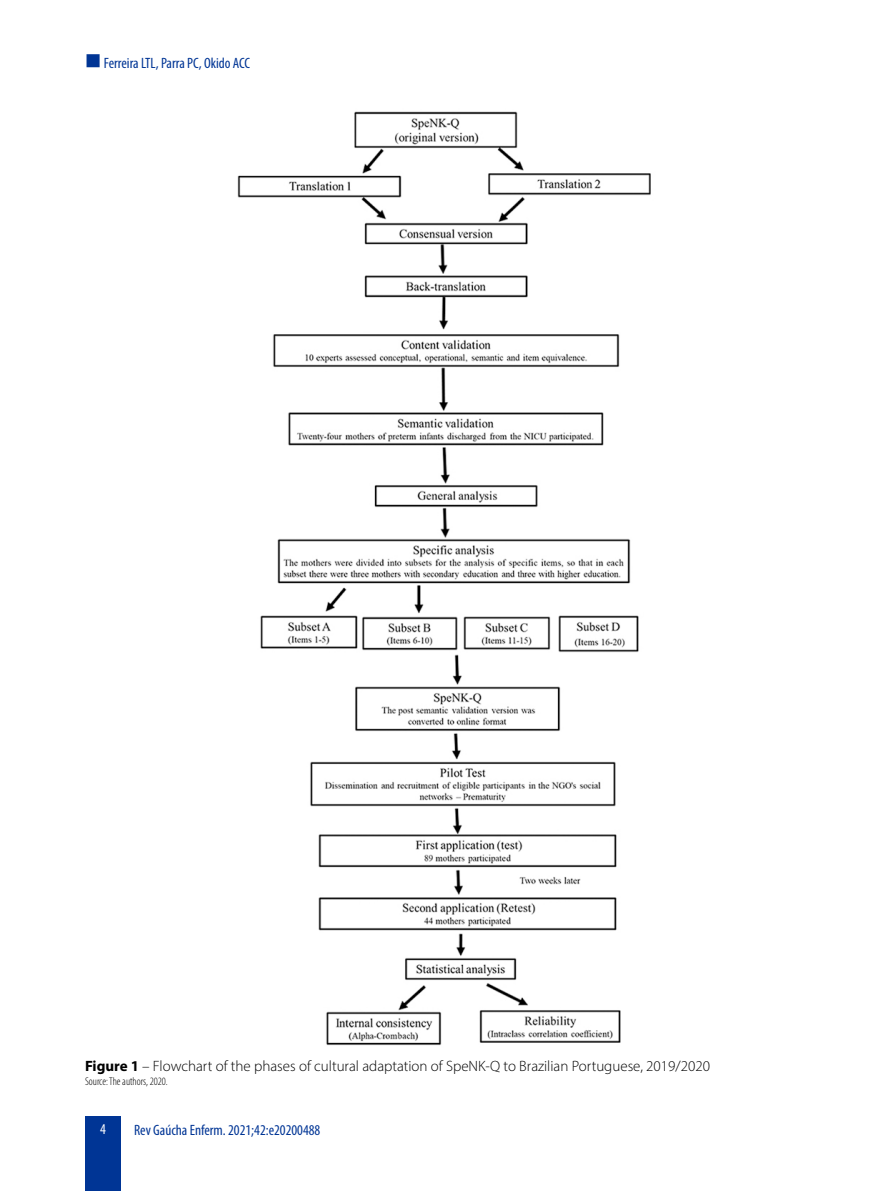
<style>
.page{position:relative;width:893px;height:1191px;background:#fff}
.page>*{position:absolute;margin:0;border:0;box-sizing:border-box;transform-origin:0 0}
.t1{font:300 15px "Myriad Pro";color:#000}
.t2{font:condensed 15px "Myriad Pro";color:#003595}
.t3{font:condensed 15px "Myriad Pro";color:#fff}
.t4{font:300 condensed 11.25px "Myriad Pro";color:#000}
.s1{font-weight:700}
</style>
<div class="page">
<div style="left:85px;top:1116px;width:36px;height:75px;background:#003595"></div>
<img style="left:237px;top:111px;width:414px;height:935px">
<p class="t2" style="left:104px;top:54px;width:148px">Ferreira LTL, Parra PC, Okido ACC</p>
<p class="t1" style="left:85px;top:1057px;width:627px"><span class="s1">Figure 1</span> – Flowchart of the phases of cultural adaptation of SpeNK-Q to Brazilian Portuguese, 2019/2020</p>
<p class="t4" style="left:85px;top:1074px;width:84px">Source: The authors, 2020.</p>
<p class="t3" style="left:100px;top:1120px;width:7px">4</p>
<p class="t2" style="left:134px;top:1121px;width:188px">Rev Gaúcha Enferm. 2021;42:e20200488</p>
</div>
